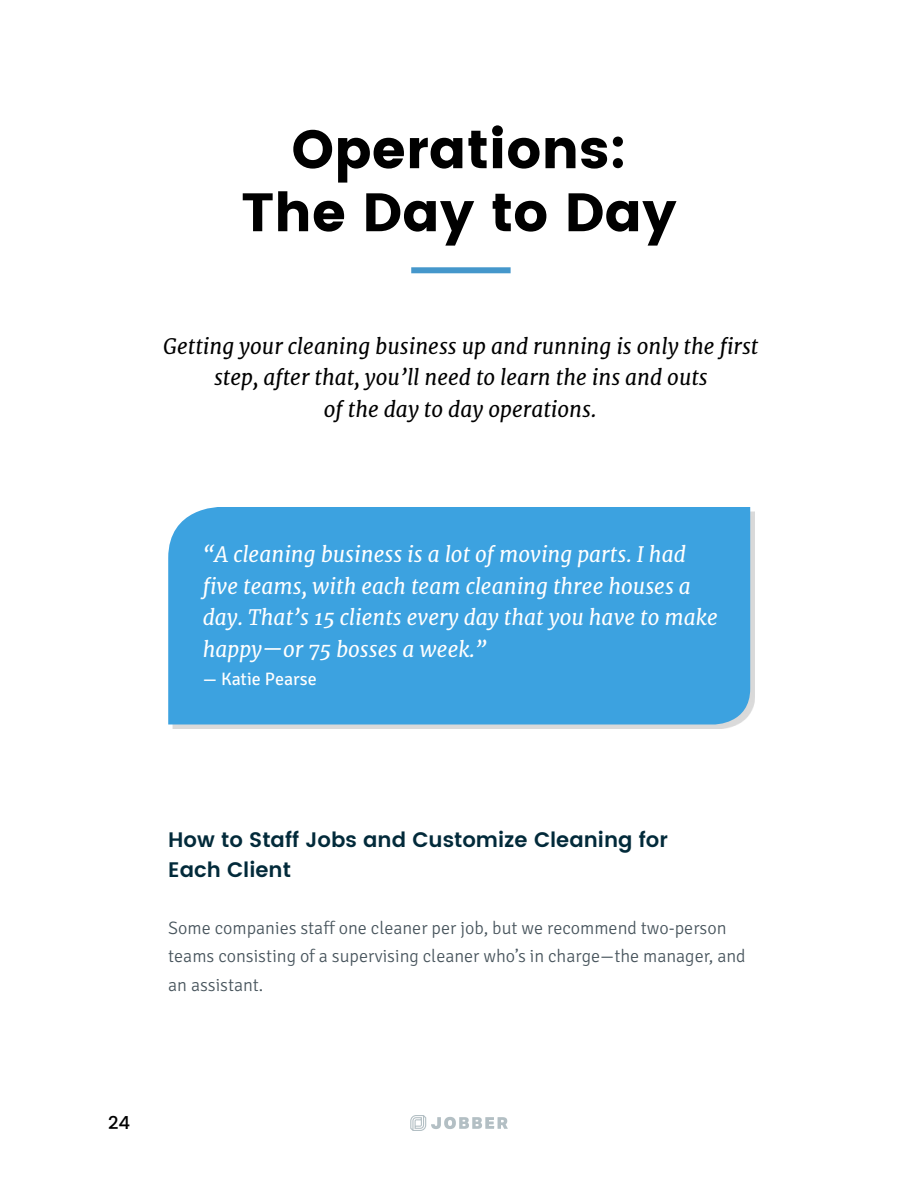
<style>
.page{position:relative;width:918px;height:1188px;background:#fff}
.page>*{position:absolute;margin:0;border:0;box-sizing:border-box;transform-origin:0 0}
.t1{font:54px/63px "Poppins";color:#000;text-align:center}
.t2{font:italic 21px/31.5px "Merriweather";color:#fff}
.t3{font:italic 21px/31.5px "Merriweather";color:#000;text-align:center}
.t4{font:600 21px/30px "Poppins";color:#022a3a}
.t5{font:300 18px/28.5px "Signika Negative";color:#47545c}
.t6{font:18px "Signika Negative";color:#fff}
.t7{font:500 18px "Poppins";color:#000}
</style>
<div class="page">
<svg style="left:410px;top:1115px;width:98px;height:16px"></svg>
<div style="left:411px;top:267px;width:100px;height:6px;background:#4597cb"></div>
<div style="left:172px;top:512px;width:583px;height:217px;background:#000;opacity:.15"></div>
<div style="left:168px;top:507px;width:582px;height:217px;background:#3ca2e0"></div>
<h1 class="t1" style="left:241px;top:118px;width:437px">Operations:<br>The Day to Day</h1>
<p class="t3" style="left:163px;top:330px;width:597px">Getting your cleaning business up and running is only the first step, after that, you’ll need to learn the ins and outs<br>of the day to day operations.</p>
<p class="t2" style="left:203px;top:538px;width:517px">“A cleaning business is a lot of moving parts. I had five teams, with each team cleaning three houses a day. That’s 15 clients every day that you have to make happy—or 75 bosses a week.”</p>
<p class="t6" style="left:203px;top:669px;width:115px">— Katie Pearse</p>
<p class="t4" style="left:168px;top:825px;width:501px">How to Staff Jobs and Customize Cleaning for<br>Each Client</p>
<p class="t5" style="left:168px;top:914px;width:579px">Some companies staff one cleaner per job, but we recommend two-person teams consisting of a supervising cleaner who’s in charge—the manager, and an assistant.</p>
<p class="t7" style="left:108px;top:1109px;width:24px">24</p>
</div>
